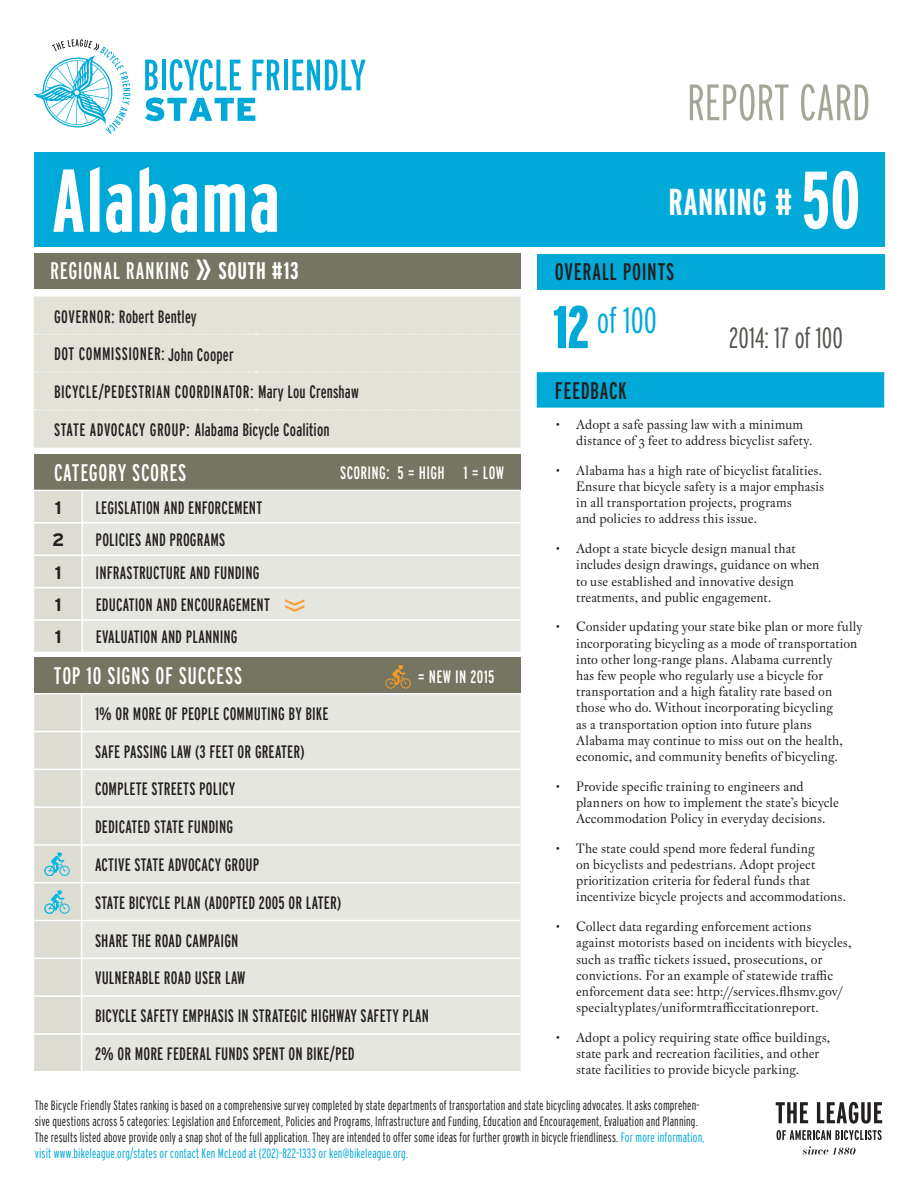
<style>
.page{position:relative;width:918px;height:1188px;background:#fff}
.page>*{position:absolute;margin:0;border:0;box-sizing:border-box;transform-origin:0 0}
.t1{font:700 extra-condensed 89.1px "Interstate";color:#fff}
.t2{font:300 extra-condensed 51px "Interstate";letter-spacing:-.01em;color:#a6a698}
.t3{font:700 extra-condensed 37.5px "Interstate";letter-spacing:.015em;color:#fff}
.t4{font:300 extra-condensed 36.45px "Interstate";color:#00a9d8}
.t5{font:300 extra-condensed 29.25px "Interstate";color:#52564f}
.t6{font:extra-condensed 24px "Interstate";letter-spacing:.025em;color:#fff}
.t7{font:extra-condensed 24px "Interstate";color:#231f20}
.t8{font:700 extra-condensed 24px "Interstate";color:#fff}
.t9{font:extra-condensed 18px/37.8px "Interstate";letter-spacing:.01em;color:#231f20}
.t10{font:extra-condensed 18px "Interstate";letter-spacing:.015em;color:#fff}
.t11{font:700 18px "Interstate";color:#231f20}
.t12{font:13.5px/16.2px "Fleischman BT Pro";letter-spacing:.005em;color:#231f20}
.t13{font:300 extra-condensed 13.5px/16.2px "Interstate";letter-spacing:.01em;color:#231f20}
.s1{font-weight:400}
.s2{font-weight:400;font-size:39px}
.s3{font-size:81px}
.s4{font-weight:900;font-size:60px}
.s5{color:#00a9d8}
</style>
<div class="page">
<div style="left:34px;top:152px;width:486px;height:94px;background:#00a9d8"></div>
<div style="left:507px;top:152px;width:377px;height:94px;background:#00a9d8"></div>
<div style="left:34px;top:253px;width:486px;height:36px;background:#767561"></div>
<div style="left:34px;top:296px;width:486px;height:152px;background:#e2e2d9"></div>
<svg style="left:34px;top:334px;width:486px;height:1px"></svg>
<svg style="left:34px;top:372px;width:486px;height:1px"></svg>
<svg style="left:34px;top:409px;width:486px;height:1px"></svg>
<div style="left:537px;top:372px;width:347px;height:36px;background:#00a9d8"></div>
<div style="left:537px;top:254px;width:347px;height:35px;background:#00a9d8"></div>
<svg style="left:803px;top:1146px;width:52px;height:9px"></svg>
<svg style="left:776px;top:1102px;width:32px;height:21px"></svg>
<svg style="left:817px;top:1102px;width:65px;height:22px"></svg>
<svg style="left:777px;top:1130px;width:105px;height:10px"></svg>
<svg style="left:145px;top:97px;width:110px;height:24px"></svg>
<svg style="left:145px;top:60px;width:13px;height:30px"></svg>
<hr style="left:162px;top:60px;width:4px;height:30px;background:#00a9d8">
<svg style="left:170px;top:59px;width:71px;height:32px"></svg>
<svg style="left:253px;top:60px;width:27px;height:30px"></svg>
<hr style="left:284px;top:60px;width:4px;height:30px;background:#00a9d8">
<svg style="left:293px;top:60px;width:73px;height:30px"></svg>
<svg style="left:35px;top:39px;width:95px;height:95px"></svg>
<svg style="left:34px;top:454px;width:486px;height:198px;background:#949483"></svg>
<div style="left:83px;top:491px;width:437px;height:161px;background:#e6e6e0"></div>
<hr style="left:34px;top:490px;width:48px;height:1px;background:#fff">
<hr style="left:82px;top:490px;width:438px;height:1px;background:#fff">
<hr style="left:81px;top:491px;width:2px;height:31px;background:#fff">
<hr style="left:34px;top:522px;width:48px;height:2px;background:#fff">
<hr style="left:82px;top:522px;width:438px;height:2px;background:#fff">
<hr style="left:81px;top:524px;width:2px;height:30px;background:#fff">
<hr style="left:34px;top:554px;width:48px;height:2px;background:#fff">
<hr style="left:82px;top:554px;width:438px;height:2px;background:#fff">
<hr style="left:81px;top:556px;width:2px;height:31px;background:#fff">
<hr style="left:34px;top:587px;width:48px;height:1px;background:#fff">
<hr style="left:82px;top:587px;width:438px;height:1px;background:#fff">
<hr style="left:81px;top:588px;width:2px;height:31px;background:#fff">
<hr style="left:34px;top:619px;width:48px;height:2px;background:#fff">
<hr style="left:82px;top:619px;width:438px;height:2px;background:#fff">
<hr style="left:81px;top:621px;width:2px;height:31px;background:#fff">
<img style="left:274px;top:590px;width:39px;height:29px">
<svg style="left:34px;top:658px;width:486px;height:413px;background:#dcdcd5"></svg>
<h1 class="t1" style="left:52px;top:146px;width:229px">ALABAMA</h1>
<h3 class="t6" style="left:50px;top:256px;width:19px">REGIONAL</h3>
<h3 class="t8" style="left:126px;top:256px;width:174px"><span class="s1">RAN KING</span> <span class="s2">»</span> SOUTH #13</h3>
<h3 class="t9" style="left:54px;top:297px;width:306px">GOVERNOR: ROBERT BENTLEY<br>DOT COMMISSIONER:JOHN COOPER<br>BICYCLE/PEDESTRIAN COORDINATOR: MARY LOU CRENSHAW STATE ADVOCACY GROUP: ALABAMA BICYCLE COALITION</h3>
<h3 class="t6" style="left:54px;top:458px;width:20px">CATEGORY</h3>
<h3 class="t6" style="left:132px;top:458px;width:19px">SCORES</h3>
<h3 class="t10" style="left:340px;top:462px;width:14px">SCORING</h3>
<h3 class="t10" style="left:386px;top:462px;width:47px">: 5 = HIGH</h3>
<h3 class="t10" style="left:463px;top:462px;width:42px">1 = LOW</h3>
<h3 class="t11" style="left:55px;top:497px;width:8px">1</h3>
<h3 class="t9" style="left:96px;top:488px;width:168px">LEGISLATION AND ENFORCEMENT</h3>
<h3 class="t11" style="left:52px;top:529px;width:14px">2</h3>
<h3 class="t9" style="left:96px;top:521px;width:131px">POLICIES AND PROGRAMS</h3>
<h3 class="t11" style="left:55px;top:561px;width:8px">1</h3>
<h3 class="t9" style="left:96px;top:553px;width:165px">INFRASTRUCTURE AND FUNDING</h3>
<h3 class="t11" style="left:55px;top:594px;width:8px">1</h3>
<h3 class="t9" style="left:96px;top:586px;width:176px">EDUCATION AND ENCOURAGEMENT</h3>
<h3 class="t11" style="left:55px;top:626px;width:8px">1</h3>
<h3 class="t9" style="left:96px;top:618px;width:143px">EVALUATION AND PLANNING</h3>
<h3 class="t6" style="left:54px;top:661px;width:71px">TOP 10 SIGNS</h3>
<h3 class="t6" style="left:155px;top:661px;width:42px">OF SUCCESS</h3>
<h3 class="t10" style="left:418px;top:665px;width:78px">= NEW IN 2015</h3>
<p class="t9" style="left:95px;top:694px;width:336px">1% OR MORE OF PEOPLE COMMUTING BY BIKE<br>SAFE PASSING LAW (3 FEET OR GREATER)<br>COMPLETE STREETS POLICY<br>DEDICATED STATE FUNDING<br>ACTIVE STATE ADVOCACY GROUP<br>STATE BICYCLE PLAN (ADOPTED 2005 OR LATER)<br>SHARE THE ROAD CAMPAIGN<br>VULNERABLE ROAD USER LAW<br>BICYCLE SAFETY EMPHASIS IN STRATEGIC HIGHWAY SAFETY PLAN 2% OR MORE FEDERAL FUNDS SPENT ON BIKE/PED</p>
<h2 class="t2" style="left:687px;top:71px;width:185px">REPORT CARD</h2>
<h3 class="t3" style="left:669px;top:179px;width:193px">RANKING # <span class="s3">50</span></h3>
<h3 class="t7" style="left:555px;top:257px;width:10px">OVERALL</h3>
<h3 class="t7" style="left:623px;top:257px;width:10px">POINTS</h3>
<h3 class="t4" style="left:553px;top:298px;width:105px"><span class="s4">12</span> of 100</h3>
<h3 class="t7" style="left:555px;top:376px;width:10px">FEEDBAC</h3>
<h3 class="t7" style="left:618px;top:376px;width:10px">K</h3>
<h3 class="t5" style="left:729px;top:320px;width:115px">2014: 17 of 100</h3>
<p class="t12" style="left:576px;top:416px;width:238px;text-indent:-20px">• Adopt a safe passing law with a minimum distance of 3 feet to address bicyclist safety.</p>
<p class="t12" style="left:576px;top:462px;width:250px;text-indent:-20px">• Alabama has a high rate of bicyclist fatalities.<br>Ensure that bicycle safety is a major emphasis in all transportation projects, programs<br>and policies to address this issue.</p>
<p class="t12" style="left:576px;top:540px;width:245px;text-indent:-20px">• Adopt a state bicycle design manual that includes design drawings, guidance on when to use established and innovative design treatments, and public engagement.</p>
<p class="t12" style="left:576px;top:619px;width:288px;text-indent:-20px">• Consider updating your state bike plan or more fully incorporating bicycling as a mode of transportation into other long-range plans. Alabama currently<br>has few people who regularly use a bicycle for transportation and a high fatality rate based on those who do. Without incorporating bicycling<br>as a transportation option into future plans Alabama may continue to miss out on the health, economic, and community benefits of bicycling.</p>
<p class="t12" style="left:576px;top:778px;width:264px;text-indent:-20px">• Provide specific training to engineers and planners on how to implement the state’s bicycle<br>Accommodation Policy in everyday decisions.</p>
<p class="t12" style="left:576px;top:840px;width:271px;text-indent:-20px">• The state could spend more federal funding<br>on bicyclists and pedestrians. Adopt project prioritization criteria for federal funds that incentivize bicycle projects and accommodations.</p>
<p class="t12" style="left:576px;top:918px;width:277px;text-indent:-20px">• Collect data regarding enforcement actions against motorists based on incidents with bicycles, such as traffic tickets issued, prosecutions, or convictions. For an example of statewide traffic enforcement data see: http://services.flhsmv.gov/ specialtyplates/uniformtrafficcitationreport.</p>
<p class="t12" style="left:576px;top:1029px;width:256px;text-indent:-20px">• Adopt a policy requiring state office buildings, state park and recreation facilities, and other state facilities to provide bicycle parking.</p>
<p class="t13" style="left:35px;top:1097px;width:671px">The Bicycle Friendly States ranking is based on a comprehensive survey completed by state departments of transportation and state bicycling advocates. It asks comprehen&shy;sive questions across 5 categories: Legislation and Enforcement, Policies and Programs, Infrastructure and Funding, Education and Encouragement, Evaluation and Planning.<br>The results listed above provide only a snap shot of the full application. They are intended to offer some ideas for further growth in bicycle friendliness. <span class="s5">For more information, visit www.bikeleague.org/states or contact Ken McLeod at (202)-822-1333 or ken@bikeleague.org.</span></p>
</div>
